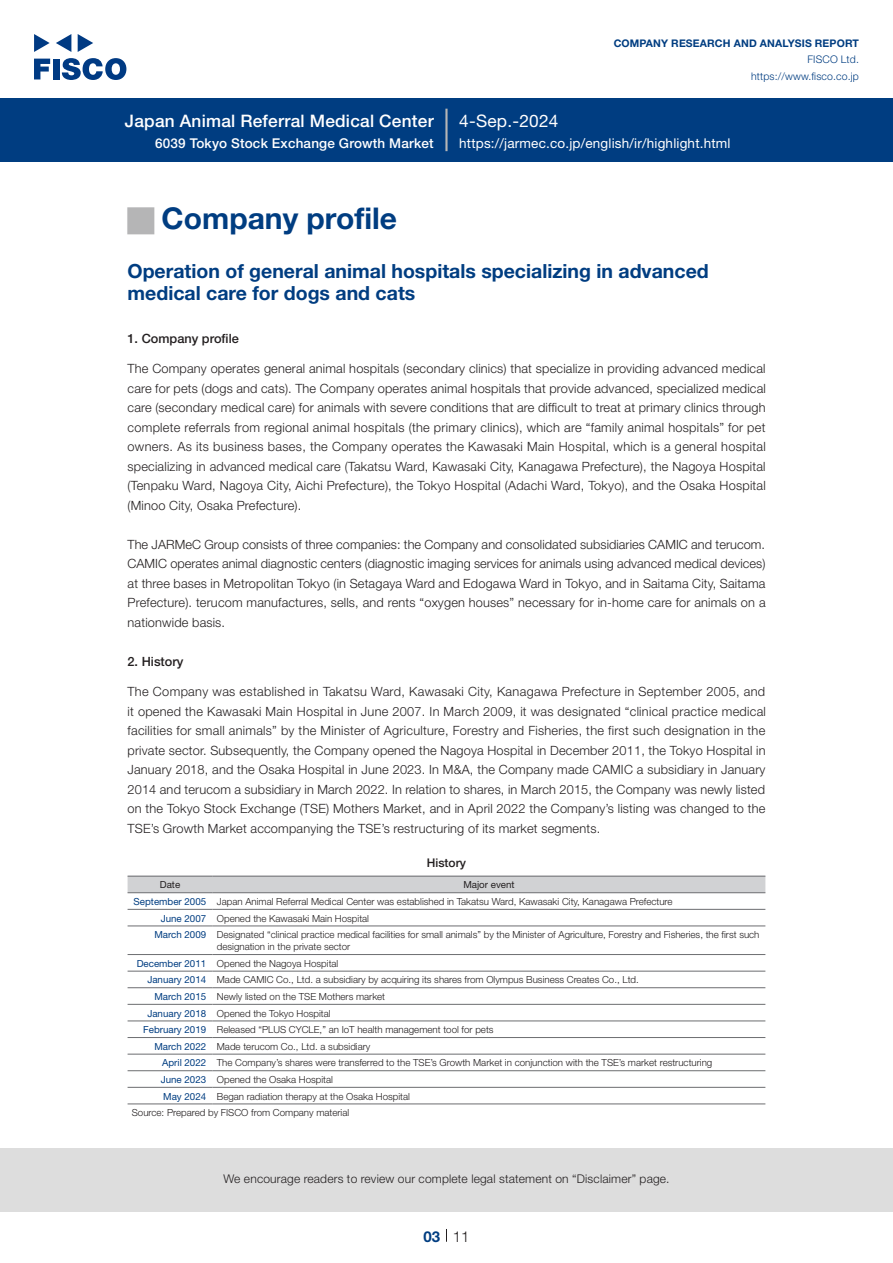
<style>
.page{position:relative;width:893px;height:1263px;background:#fff}
.page>*{position:absolute;margin:0;border:0;box-sizing:border-box;transform-origin:0 0}
.t1{font:700 30px "Helvetica Neue LT Std";color:#003d81}
.t2{font:27px "European Pi Std 1";color:#b5b5b6}
.中タイトル_e{font:700 19.5px/22.5px "Helvetica Neue LT Std";color:#003d81}
.t3{font:500 17.25px "Helvetica Neue LT Std";letter-spacing:.015em;color:#fff}
.t4{font:17.25px "Helvetica Neue LT Std";letter-spacing:.015em;color:#fff}
.t5{font:300 15px "Helvetica Neue LT Std";color:#231f20}
.t6{font:700 15px "Helvetica Neue LT Std";color:#003d81}
.t7{font:13.5px "Helvetica Neue LT Std";letter-spacing:.015em;color:#fff}
.t8{font:500 13.5px "Helvetica Neue LT Std";letter-spacing:.015em;color:#fff}
.本文_e{font:300 12.75px/19.5px "Helvetica Neue LT Std";letter-spacing:.015em;color:#231f20;text-align:justify}
.小タイトル_e{font:500 12.75px "Helvetica Neue LT Std";color:#231f20}
.t9{font:300 12px "Helvetica Neue LT Std";letter-spacing:.015em;color:#231f20}
.チャートタイトル_e{font:500 12px "Helvetica Neue LT Std";color:#231f20}
.t10{font:700 10.5px "Helvetica Neue LT Std";letter-spacing:.015em;color:#003d81}
.t11{font:300 10.5px/16.5px "Helvetica Neue LT Std";letter-spacing:.015em;color:#003d81;text-align:right}
.表組み基本スタイル_en{font:300 9.75px "Helvetica Neue LT Std";color:#231f20}
.表左_en{font:9.75px "Helvetica Neue LT Std";color:#003d81}
.表上_en{font:9.75px "Helvetica Neue LT Std";color:#231f20}
</style>
<div class="page">
<div style="left:0;top:1148px;width:893px;height:64px;background:#ddd"></div>
<svg style="left:34px;top:59px;width:16px;height:20px"></svg>
<div style="left:53px;top:59px;width:6px;height:20px;background:#003a83"></div>
<svg style="left:62px;top:58px;width:64px;height:22px"></svg>
<svg style="left:34px;top:34px;width:16px;height:18px"></svg>
<svg style="left:78px;top:34px;width:15px;height:18px"></svg>
<svg style="left:56px;top:34px;width:15px;height:18px"></svg>
<div style="left:0;top:98px;width:893px;height:64px;background:#003d81"></div>
<hr style="left:445px;top:109px;width:3px;height:42px;background:#b5b5b6">
<svg style="left:446px;top:1229px;width:1px;height:13px"></svg>
<div style="left:128px;top:877px;width:637px;height:15px;background:#d1d2d4"></div>
<hr style="left:128px;top:892px;width:85px;height:1px;background:#6c6d70">
<hr style="left:213px;top:892px;width:552px;height:1px;background:#6c6d70">
<hr style="left:128px;top:909px;width:85px;height:1px;background:#6c6d70">
<hr style="left:213px;top:909px;width:552px;height:1px;background:#6c6d70">
<hr style="left:128px;top:926px;width:85px;height:1px;background:#6c6d70">
<hr style="left:213px;top:926px;width:552px;height:1px;background:#6c6d70">
<hr style="left:128px;top:954px;width:85px;height:1px;background:#6c6d70">
<hr style="left:213px;top:954px;width:552px;height:1px;background:#6c6d70">
<hr style="left:128px;top:971px;width:85px;height:1px;background:#6c6d70">
<hr style="left:213px;top:971px;width:552px;height:1px;background:#6c6d70">
<hr style="left:128px;top:987px;width:85px;height:1px;background:#6c6d70">
<hr style="left:213px;top:987px;width:552px;height:1px;background:#6c6d70">
<hr style="left:128px;top:1004px;width:85px;height:1px;background:#6c6d70">
<hr style="left:213px;top:1004px;width:552px;height:1px;background:#6c6d70">
<hr style="left:128px;top:1021px;width:85px;height:1px;background:#6c6d70">
<hr style="left:213px;top:1021px;width:552px;height:1px;background:#6c6d70">
<hr style="left:128px;top:1037px;width:85px;height:1px;background:#6c6d70">
<hr style="left:213px;top:1037px;width:552px;height:1px;background:#6c6d70">
<hr style="left:128px;top:1054px;width:85px;height:1px;background:#6c6d70">
<hr style="left:213px;top:1054px;width:552px;height:1px;background:#6c6d70">
<hr style="left:128px;top:1070px;width:85px;height:1px;background:#6c6d70">
<hr style="left:213px;top:1070px;width:552px;height:1px;background:#6c6d70">
<hr style="left:128px;top:1087px;width:85px;height:1px;background:#6c6d70">
<hr style="left:213px;top:1087px;width:552px;height:1px;background:#6c6d70">
<hr style="left:128px;top:1104px;width:85px;height:1px;background:#6c6d70">
<hr style="left:213px;top:1104px;width:552px;height:1px;background:#6c6d70">
<hr style="left:128px;top:876px;width:85px;height:1px;background:#6c6d70">
<hr style="left:213px;top:876px;width:552px;height:1px;background:#6c6d70">
<h3 class="t3" style="left:125px;top:110px;width:310px">Japan Animal Referral Medical Center</h3>
<p class="t8" style="left:155px;top:135px;width:280px">6039 Tokyo Stock Exchange Growth Market</p>
<h3 class="t4" style="left:459px;top:110px;width:101px">4-Sep.-2024</h3>
<p class="t10" style="left:614px;top:37px;width:247px">COMPANY RESEARCH AND ANALYSIS REPORT</p>
<p class="t11" style="left:751px;top:51px;width:109px">FISCO Ltd. https://www.fisco.co j p.</p>
<p class="t7" style="left:459px;top:135px;width:273px">https://jarmec.co j p. /english /i r/ highlight.html</p>
<p class="t2" style="left:128px;top:206px;width:28px">■</p>
<p class="中タイトル_e" style="left:128px;top:259px;width:583px">Operation of general animal hospitals specializing in advanced medical care for dogs and cats</p>
<p class="小タイトル_e" style="left:128px;top:331px;width:113px">1. Company profile</p>
<p class="本文_e" style="left:128px;top:359px;width:640px">The Company operates general animal hospitals (secondary clinics) that specialize in providing advanced medical care for pets (dogs and cats .) The Company operates animal hospitals that provide advanced, specialized medical care (secondary medical care) for animals with severe conditions that are difficult to treat at primary clinics through complete referrals from regional animal hospitals (the primary clinics ,) which are “family animal hospitals” for pet owners. As its business bases, the Company operates the Kawasaki Main Hospital, which is a general hospital specializing in advanced medical care (Takatsu Ward, Kawasaki City, Kanagawa Prefecture ,) the Nagoya Hospital (Tenpaku Ward, Nagoya City, Aichi Prefecture ,) the Tokyo Hospital (Adachi Ward, Tokyo ,) and the Osaka Hospital (Minoo City, Osaka Prefecture .(</p>
<p class="本文_e" style="left:128px;top:534px;width:639px">The JARMeC Group consists of three companies: the Company and consolidated subsidiaries CAMIC and terucom.<br>CAMIC operates animal diagnostic centers (diagnostic imaging services for animals using advanced medical devices( at three bases in Metropolitan Tokyo (in Setagaya Ward and Edogawa Ward in Tokyo, and in Saitama City, Saitama Prefecture .) terucom manufactures, sells, and rents “oxygen houses” necessary for in-home care for animals on a nationwide basis.</p>
<p class="小タイトル_e" style="left:128px;top:654px;width:57px">2. History</p>
<p class="本文_e" style="left:128px;top:681px;width:640px">The Company was established in Takatsu Ward, Kawasaki City, Kanagawa Prefecture in September 2005, and it opened the Kawasaki Main Hospital in June 2007. In March 2009, it was designated “clinical practice medical facilities for small animals” by the Minister of Agriculture, Forestry and Fisheries, the first such designation in the private sector. Subsequently, the Company opened the Nagoya Hospital in December 2011, the Tokyo Hospital in January 2018, and the Osaka Hospital in June 2023. In M&amp;A, the Company made CAMIC a subsidiary in January 2014 and terucom a subsidiary in March 2022. In relation to shares in, March 2015, the Company was newly listed on the Tokyo Stock Exchange (TSE) Mothers Market, and in April 2022 the Company s’ listing was changed to the TSE s’ Growth Market accompanying the TSE s’ restructuring of its market segments.</p>
<p class="チャートタイトル_e" style="left:427px;top:856px;width:41px">History</p>
<p class="表上_en" style="left:463px;top:879px;width:53px">Major event</p>
<p class="t1" style="left:162px;top:200px;width:237px">Company profile</p>
<p class="表上_en" style="left:160px;top:879px;width:22px">Date</p>
<p class="表左_en" style="left:134px;top:896px;width:74px">September 2005</p>
<p class="表組み基本スタイル_en" style="left:217px;top:896px;width:457px">Japan Animal Referral Medical Center was established in Takatsu Ward, Kawasaki City, Kanagawa Prefecture</p>
<p class="表左_en" style="left:161px;top:912px;width:47px">June 2007</p>
<p class="表組み基本スタイル_en" style="left:217px;top:912px;width:154px">Opened the Kawasaki Main Hospital</p>
<p class="表左_en" style="left:154px;top:929px;width:53px">March 2009</p>
<p class="表組み基本スタイル_en" style="left:217px;top:929px;width:544px">Designated “clinical practice medical facilities for small animals” by the Minister of Agriculture, Forestry and Fisheries, the first such</p>
<p class="表左_en" style="left:137px;top:957px;width:71px">December 2011</p>
<p class="表組み基本スタイル_en" style="left:217px;top:941px;width:135px">designation in the private sector</p>
<p class="表組み基本スタイル_en" style="left:217px;top:957px;width:123px">Opened the Nagoya Hospital</p>
<p class="表左_en" style="left:147px;top:974px;width:60px">January 2014</p>
<p class="表組み基本スタイル_en" style="left:217px;top:974px;width:424px">Made CAMIC Co., Ltd a. subsidiary by acquiring its shares from Olympus Business Creates Co., Ltd.</p>
<p class="表左_en" style="left:154px;top:991px;width:53px">March 2015</p>
<p class="表組み基本スタイル_en" style="left:217px;top:991px;width:170px">Newly listed on the TSE Mothers market</p>
<p class="表左_en" style="left:147px;top:1007px;width:60px">January 2018</p>
<p class="表組み基本スタイル_en" style="left:217px;top:1007px;width:115px">Opened the Tokyo Hospital</p>
<p class="表左_en" style="left:143px;top:1024px;width:65px">February 2019</p>
<p class="表組み基本スタイル_en" style="left:217px;top:1024px;width:278px">Released “PLUS CYCLE,” an IoT health management tool for pets</p>
<p class="表左_en" style="left:154px;top:1040px;width:53px">March 2022</p>
<p class="表組み基本スタイル_en" style="left:217px;top:1040px;width:155px">Made terucom Co., Ltd a. subsidiary</p>
<p class="表左_en" style="left:162px;top:1057px;width:46px">April 2022</p>
<p class="表組み基本スタイル_en" style="left:217px;top:1057px;width:497px">The Company s’ shares were transferred to the TSE s’ Growth Market in conjunction with the TSE s’ market restructuring</p>
<p class="表左_en" style="left:161px;top:1074px;width:47px">June 2023</p>
<p class="表組み基本スタイル_en" style="left:217px;top:1074px;width:118px">Opened the Osaka Hospital</p>
<p class="表組み基本スタイル_en" style="left:217px;top:1090px;width:195px">Began radiation therapy at the Osaka Hospital</p>
<p class="表左_en" style="left:163px;top:1090px;width:44px">May 2024</p>
<p class="表組み基本スタイル_en" style="left:132px;top:1107px;width:219px">Source: Prepared by FISCO from Company material</p>
<p class="t9" style="left:223px;top:1171px;width:448px">We encourage readers to review our complete legal statement on “Disclaimer” page.</p>
<p class="t6" style="left:423px;top:1227px;width:18px">03</p>
<p class="t5" style="left:453px;top:1227px;width:18px">11</p>
</div>
